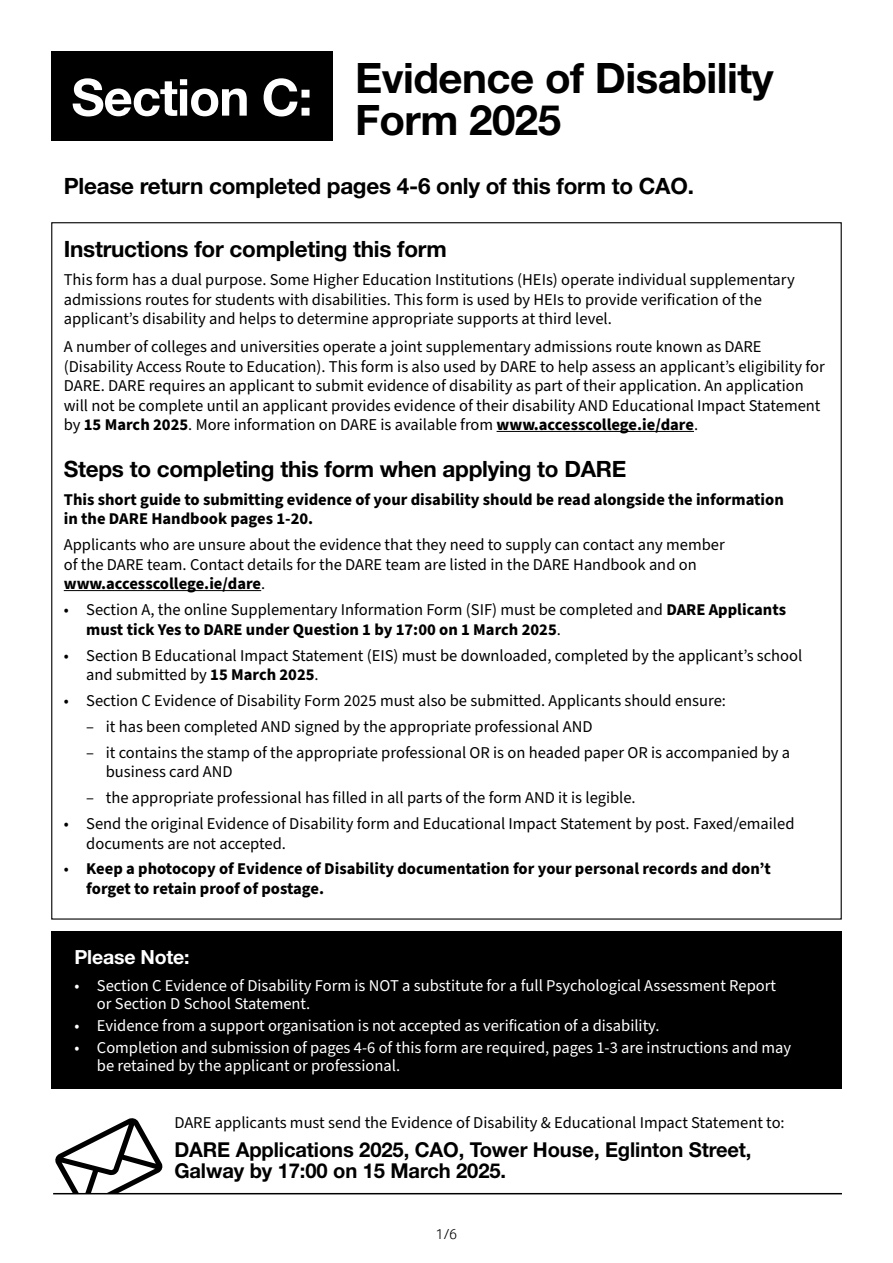
<style>
.page{position:relative;width:893px;height:1263px;background:#fff}
.page>*{position:absolute;margin:0;border:0;box-sizing:border-box;transform-origin:0 0}
.t1{font:700 51px "Helvetica Neue LT Std";letter-spacing:-.02em;color:#fff}
.t2{font:700 42px/42px "Helvetica Neue LT Std";letter-spacing:-.01em;color:#000}
.t3{font:700 22.5px "Helvetica Neue LT Std";letter-spacing:-.01em;color:#000}
.t4{font:700 20.55px/21px "Helvetica Neue LT Std";letter-spacing:-.005em;color:#000}
.t5{font:700 19.5px "Helvetica Neue LT Std";letter-spacing:-.01em;color:#fff}
.t6{font:16.5px/19.5px "Source Sans Pro";color:#000}
.t7{font:16.5px/18px "Source Sans Pro";color:#fff}
.t8{font:700 16.5px/19.5px "Source Sans Pro";color:#000}
.t9{font:300 15px "Foco";color:#000}
.s1{font-weight:700}
.s2{font-weight:400}
</style>
<div class="page">
<div style="left:51px;top:51px;width:281px;height:89px;background:#000"></div>
<hr style="left:497px;top:431px;width:197px;height:1px;background:#000">
<hr style="left:64px;top:590px;width:197px;height:1px;background:#000">
<div style="left:51px;top:931px;width:791px;height:158px;background:#000"></div>
<svg style="left:54px;top:1118px;width:109px;height:77px"></svg>
<div style="left:60px;top:1194px;width:102px;height:19px;background:#fff"></div>
<hr style="left:53px;top:1193px;width:789px;height:1px;background:#000">
<p class="t1" style="left:71px;top:66px;width:243px">Section C:</p>
<p class="t2" style="left:355px;top:56px;width:420px">Evidence of Disability<br>Form 2025</p>
<p class="t3" style="left:64px;top:172px;width:632px">Please return completed pages 4-6 only of this form to CAO.</p>
<p class="t3" style="left:64px;top:235px;width:385px">Instructions for completing this form</p>
<p class="t6" style="left:64px;top:270px;width:732px">This form has a dual purpose. Some Higher Education Institutions (HEIs) operate individual supplementary admissions routes for students with disabilities. This form is used by HEIs to provide verification of the applicant’s disability and helps to determine appropriate supports at third level.</p>
<p class="t6" style="left:64px;top:337px;width:763px">A number of colleges and universities operate a joint supplementary admissions route known as DARE (Disability Access Route to Education). This form is also used by DARE to help assess an applicant’s eligibility for DARE. DARE requires an applicant to submit evidence of disability as part of their application. An application will not be complete until an applicant provides evidence of their disability AND Educational Impact Statement by <span class="s1">15 March 2025</span>. More information on DARE is available from <span class="s1">www.accesscollege.ie/dare</span>.</p>
<p class="t3" style="left:64px;top:455px;width:564px">Steps to completing this form when applying to DARE</p>
<p class="t8" style="left:64px;top:490px;width:722px">This short guide to submitting evidence of your disability should be read alongside the information in the DARE Handbook pages 1-20.</p>
<p class="t6" style="left:64px;top:536px;width:662px">Applicants who are unsure about the evidence that they need to supply can contact any member of the DARE team. Contact details for the DARE team are listed in the DARE Handbook and on <span class="s1">www.accesscollege.ie/dare</span>.</p>
<p class="t6" style="left:86px;top:600px;width:701px;text-indent:-22px">• Section A, the online Supplementary Information Form (SIF) must be completed and <span class="s1">DARE Applicants must tick Yes to DARE under Question 1 by 17:00 on 1 March 2025</span>.</p>
<p class="t6" style="left:86px;top:646px;width:718px;text-indent:-22px">• Section B Educational Impact Statement (EIS) must be downloaded, completed by the applicant’s school and submitted by <span class="s1">15 March 2025</span>.</p>
<p class="t6" style="left:64px;top:691px;width:664px">• Section C Evidence of Disability Form 2025 must also be submitted. Applicants should ensure:</p>
<p class="t6" style="left:86px;top:717px;width:508px">– it has been completed AND signed by the appropriate professional AND</p>
<p class="t6" style="left:106px;top:743px;width:686px;text-indent:-19px">– it contains the stamp of the appropriate professional OR is on headed paper OR is accompanied by a business card AND</p>
<p class="t6" style="left:86px;top:788px;width:551px">– the appropriate professional has filled in all parts of the form AND it is legible.</p>
<p class="t6" style="left:86px;top:814px;width:710px;text-indent:-22px">• Send the original Evidence of Disability form and Educational Impact Statement by post. Faxed/emailed documents are not accepted.</p>
<p class="t8" style="left:86px;top:860px;width:686px;text-indent:-22px"><span class="s2">•</span> Keep a photocopy of Evidence of Disability documentation for your personal records and don’t forget to retain proof of postage.</p>
<p class="t5" style="left:74px;top:945px;width:117px">Please Note:</p>
<p class="t7" style="left:97px;top:977px;width:681px;text-indent:-23px">• Section C Evidence of Disability Form is NOT a substitute for a full Psychological Assessment Report or Section D School Statement.</p>
<p class="t7" style="left:74px;top:1017px;width:587px">• Evidence from a support organisation is not accepted as verification of a disability.</p>
<p class="t7" style="left:97px;top:1039px;width:696px;text-indent:-22px">• Completion and submission of pages 4-6 of this form are required, pages 1-3 are instructions and may be retained by the applicant or professional.</p>
<p class="t6" style="left:174px;top:1113px;width:612px">DARE applicants must send the Evidence of Disability &amp; Educational Impact Statement to:</p>
<p class="t4" style="left:174px;top:1139px;width:579px">DARE Applications 2025, CAO, Tower House, Eglinton Street,<br>Galway by 17:00 on 15 March 2025.</p>
<p class="t9" style="left:436px;top:1224px;width:23px">1/6</p>
</div>
